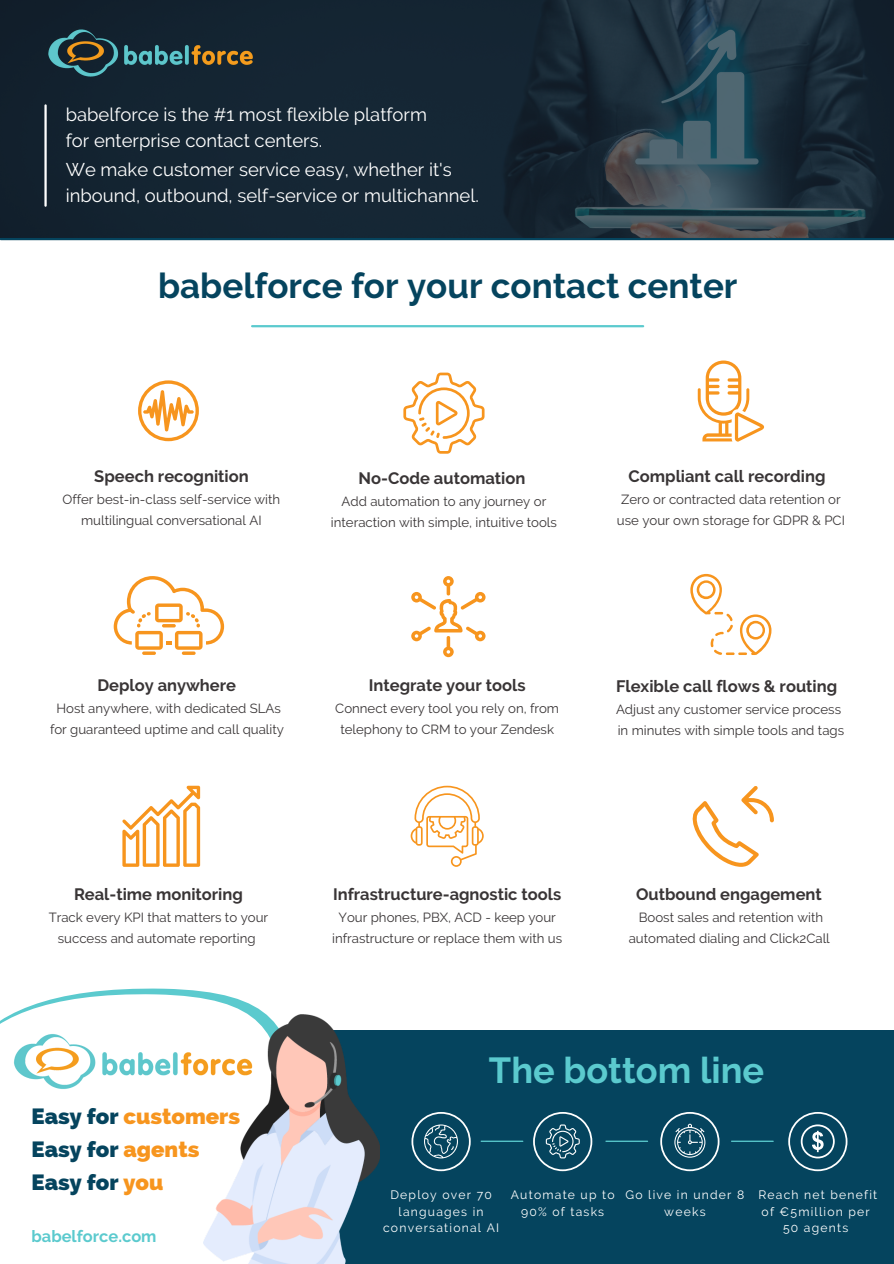
<style>
.page{position:relative;width:894px;height:1264px;background:#fff}
.page>*{position:absolute;margin:0;border:0;box-sizing:border-box;transform-origin:0 0}
.t1{font:700 36.15px "Raleway";color:#5bcace}
.t2{font:700 34.95px "Raleway";color:#05445e}
.t3{font:800 22.05px "Raleway";color:#05445e}
.t4{font:800 22.05px "Raleway";color:#f7951e}
.t5{font:18.45px "Raleway";color:#fff}
.t6{font:700 16.5px "Raleway";color:#393536}
.t7{font:700 16.35px "Raleway";color:#5bcace}
.t8{font:13.2px/20.9px "Raleway";color:#393536;text-align:center}
.t9{font:12.15px/16.5px "Raleway";letter-spacing:.1em;color:#fff;text-align:center}
.s1{color:#05445e}
.s2{color:#f7951e}
</style>
<div class="page">
<svg style="left:0;top:0;width:893px;height:238px;background:#1a2b38"></svg>
<img style="left:44px;top:26px;width:212px;height:53px">
<div style="left:256px;top:1030px;width:637px;height:233px;background:#05445e"></div>
<svg style="left:77px;top:988px;width:141px;height:6px"></svg>
<svg style="left:0;top:994px;width:266px;height:30px"></svg>
<svg style="left:788px;top:1112px;width:59px;height:59px"></svg>
<svg style="left:660px;top:1112px;width:59px;height:59px"></svg>
<svg style="left:533px;top:1112px;width:59px;height:59px"></svg>
<svg style="left:411px;top:1112px;width:59px;height:59px"></svg>
<hr style="left:605px;top:1140px;width:42px;height:1px;background:#5bcace">
<hr style="left:731px;top:1140px;width:42px;height:1px;background:#5bcace">
<hr style="left:481px;top:1140px;width:41px;height:1px;background:#5bcace">
<img style="left:203px;top:1014px;width:176px;height:249px">
<img style="left:14px;top:1030px;width:243px;height:62px">
<svg style="left:403px;top:372px;width:81px;height:81px"></svg>
<svg style="left:692px;top:786px;width:81px;height:80px"></svg>
<hr style="left:44px;top:105px;width:3px;height:101px;background:#fff">
<svg style="left:122px;top:785px;width:78px;height:81px"></svg>
<svg style="left:690px;top:574px;width:81px;height:81px"></svg>
<svg style="left:697px;top:360px;width:66px;height:81px"></svg>
<svg style="left:410px;top:785px;width:73px;height:81px"></svg>
<svg style="left:182px;top:651px;width:13px;height:4px"></svg>
<svg style="left:114px;top:576px;width:110px;height:73px"></svg>
<svg style="left:142px;top:651px;width:14px;height:4px"></svg>
<hr style="left:1px;top:238px;width:892px;height:2px;background:#05445e">
<svg style="left:138px;top:380px;width:61px;height:61px"></svg>
<svg style="left:411px;top:576px;width:74px;height:81px"></svg>
<hr style="left:252px;top:325px;width:391px;height:2px;background:#5bcace">
<p class="t5" style="left:66px;top:104px;width:362px">babelforce is the #1 most flexible platform</p>
<p class="t5" style="left:66px;top:129px;width:258px">for enterprise contact centers.</p>
<p class="t5" style="left:66px;top:159px;width:387px">We make customer service easy, whether it's</p>
<p class="t5" style="left:66px;top:185px;width:414px">inbound, outbound, self-service or multichannel.</p>
<p class="t2" style="left:158px;top:265px;width:580px">babelforce for your contact center</p>
<p class="t6" style="left:94px;top:466px;width:156px">Speech recognition</p>
<p class="t8" style="left:63px;top:489px;width:219px">Offer best-in-class self-service with multilingual conversational AI</p>
<p class="t6" style="left:358px;top:468px;width:168px">No-Code automation</p>
<p class="t8" style="left:331px;top:491px;width:227px">Add automation to any journey or interaction with simple, intuitive tools</p>
<p class="t6" style="left:628px;top:466px;width:198px">Compliant call recording</p>
<p class="t8" style="left:616px;top:489px;width:229px">Zero or contracted data retention or use your own storage for GDPR &amp; PCI</p>
<p class="t6" style="left:97px;top:675px;width:140px">Deploy anywhere</p>
<p class="t8" style="left:50px;top:697px;width:235px">Host anywhere, with dedicated SLAs for guaranteed uptime and call quality</p>
<p class="t6" style="left:368px;top:675px;width:158px">Integrate your tools</p>
<p class="t8" style="left:335px;top:697px;width:225px">Connect every tool you rely on, from telephony to CRM to your Zendesk</p>
<p class="t6" style="left:615px;top:676px;width:223px">Flexible call flows &amp; routing</p>
<p class="t8" style="left:615px;top:698px;width:229px;text-align:left">Adjust any customer service process in minutes with simple tools and tags</p>
<p class="t6" style="left:74px;top:884px;width:170px">Real-time monitoring</p>
<p class="t8" style="left:49px;top:907px;width:221px">Track every KPI that matters to your success and automate reporting</p>
<p class="t4" style="left:32px;top:1103px;width:210px"><span class="s1">Easy for</span> customers</p>
<p class="t3" style="left:32px;top:1136px;width:169px">Easy for <span class="s2">agents</span></p>
<p class="t3" style="left:32px;top:1169px;width:133px">Easy for <span class="s2">you</span></p>
<p class="t7" style="left:32px;top:1226px;width:126px">babelforce.com</p>
<p class="t6" style="left:333px;top:884px;width:229px">Infrastructure-agnostic tools</p>
<p class="t8" style="left:332px;top:907px;width:231px">Your phones, PBX, ACD - keep your infrastructure or replace them with us</p>
<p class="t6" style="left:636px;top:884px;width:187px">Outbound engagement</p>
<p class="t8" style="left:628px;top:907px;width:203px">Boost sales and retention with automated dialing and Click2Call</p>
<p class="t1" style="left:489px;top:1049px;width:277px">The bottom line</p>
<p class="t9" style="left:383px;top:1186px;width:118px">Deploy over 70 languages in conversational AI</p>
<p class="t9" style="left:510px;top:1186px;width:105px">Automate up to<br>90% of tasks</p>
<p class="t9" style="left:625px;top:1186px;width:120px">Go live in under 8 weeks</p>
<p class="t9" style="left:758px;top:1186px;width:120px;text-align:left">Reach net benefit of €5million per</p>
<p class="t9" style="left:782px;top:1219px;width:67px">50 agents</p>
</div>
